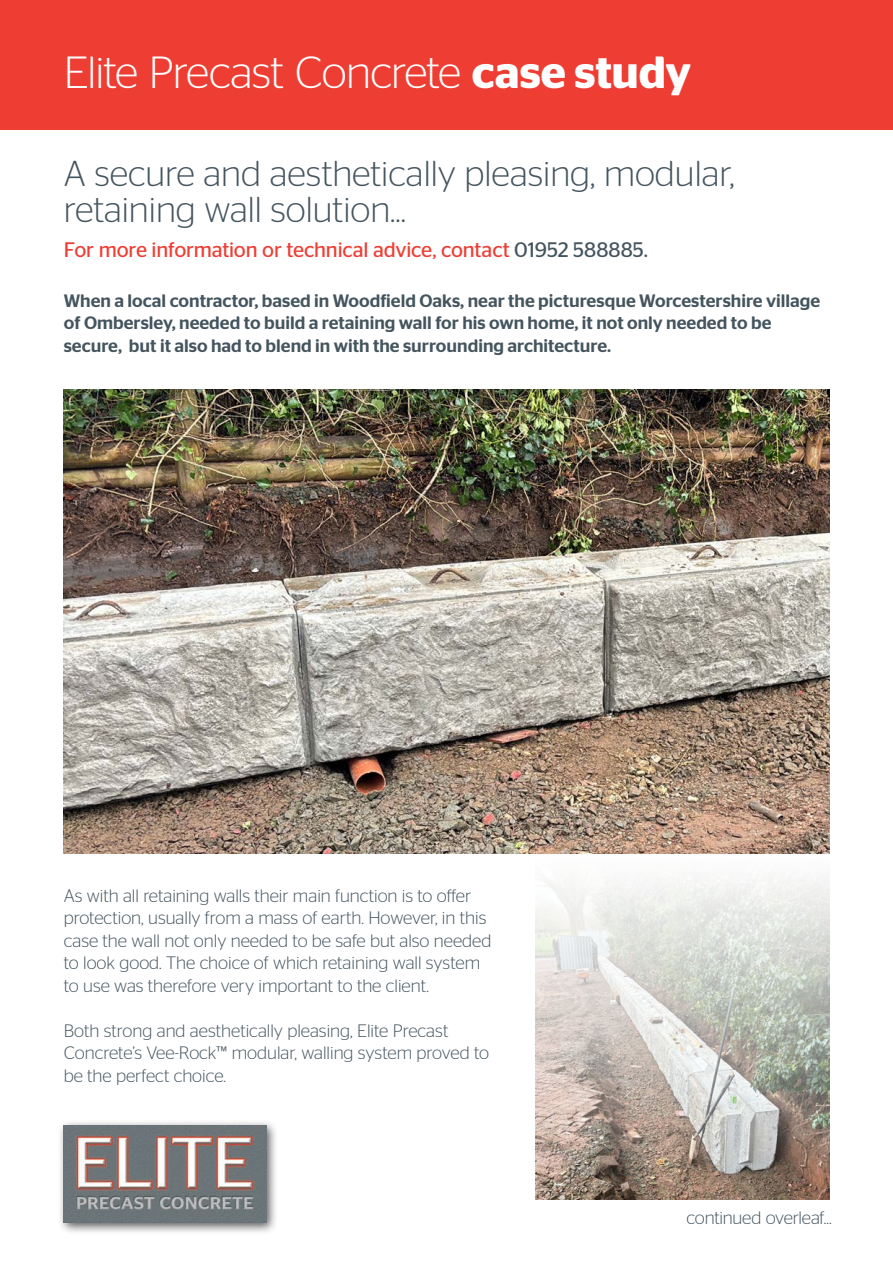
<style>
.page{position:relative;width:893px;height:1263px;background:#fff}
.page>*{position:absolute;margin:0;border:0;box-sizing:border-box;transform-origin:0 0}
.t1{font:300 45px "Stag Sans";letter-spacing:-.02em;color:#fff}
.t2{font:300 36px/36px "Stag Sans";color:#45555f}
.t3{font:21px "Stag Sans";letter-spacing:-.005em;color:#ee3e34}
.t4{font:300 18px/22.5px "Stag Sans";color:#45555f}
.t5{font:500 18px/22.5px "Stag Sans";color:#45555f}
.s1{font-weight:600}
.s2{color:#45555f}
</style>
<div class="page">
<div style="left:0;top:0;width:893px;height:129px;background:#ee3e34"></div>
<div style="left:58px;top:1119px;width:221px;height:115px;background:#231f20;opacity:.75"></div>
<img style="left:64px;top:1125px;width:202px;height:97px">
<img style="left:64px;top:389px;width:765px;height:464px">
<img style="left:536px;top:853px;width:293px;height:346px">
<p class="t1" style="left:64px;top:48px;width:629px">Elite Precast Concrete <span class="s1">case study</span></p>
<p class="t2" style="left:64px;top:155px;width:672px">A secure and aesthetically pleasing, modular, retaining wall solution...</p>
<p class="t3" style="left:64px;top:238px;width:586px">For more information or technical advice, contact <span class="s2">01952 588885.</span></p>
<p class="t5" style="left:64px;top:289px;width:758px">When a local contractor, based in Woodfield Oaks, near the picturesque Worcestershire village of Ombersley, needed to build a retaining wall for his own home, it not only needed to be secure, but it also had to blend in with the surrounding architecture.</p>
<p class="t4" style="left:64px;top:884px;width:429px">As with all retaining walls their main function is to offer protection, usually from a mass of earth. However, in this case the wall not only needed to be safe but also needed to look good. The choice of which retaining wall system to use was therefore very important to the client.</p>
<p class="t4" style="left:64px;top:1019px;width:427px">Both strong and aesthetically pleasing, Elite Precast<br>Concrete’s Vee-Rock™ modular, walling system proved to be the perfect choice.</p>
<p class="t4" style="left:687px;top:1206px;width:147px">continued overleaf...</p>
</div>
